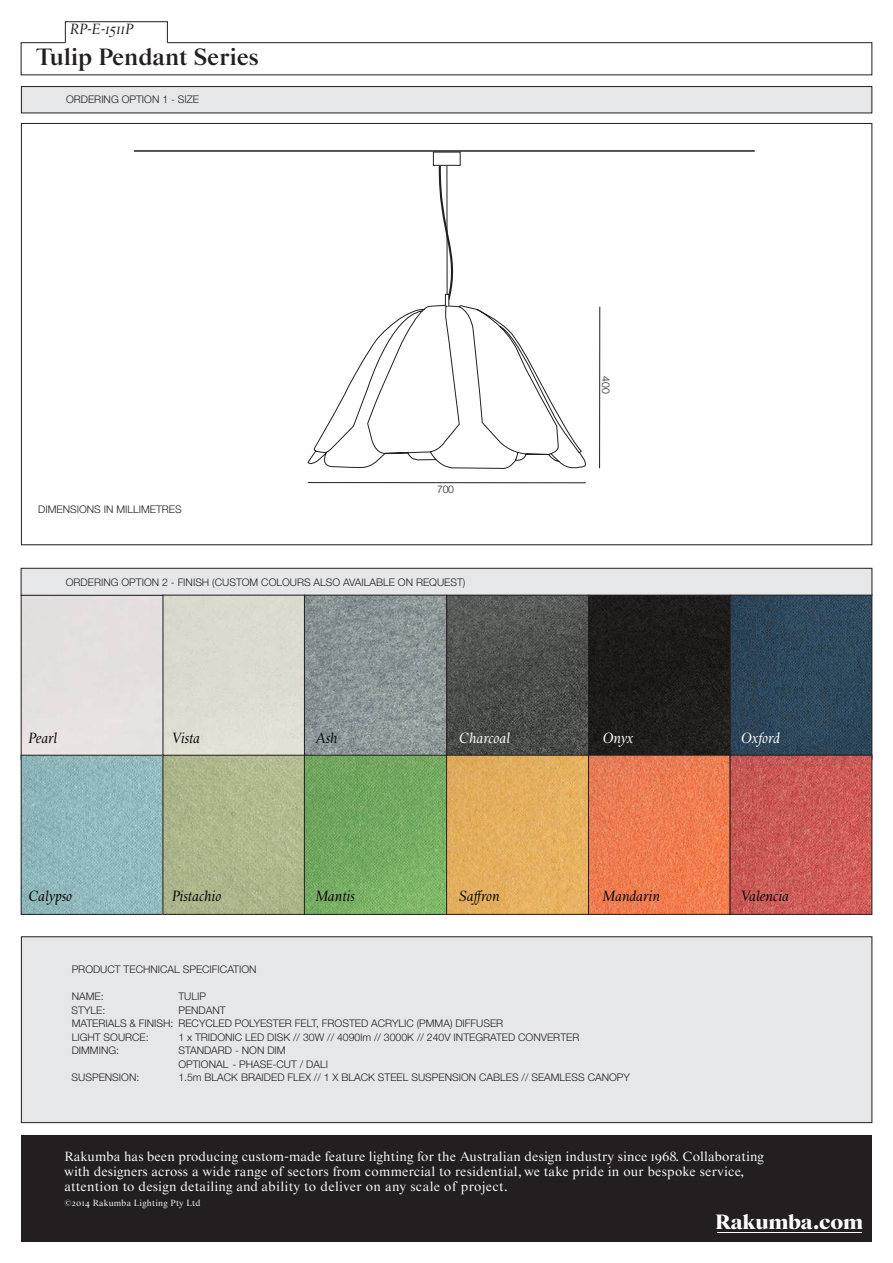
<style>
.page{position:relative;width:893px;height:1263px;background:#fff}
.page>*{position:absolute;margin:0;border:0;box-sizing:border-box;transform-origin:0 0}
.t1{font:700 24px "Starling";color:#231f20}
.t2{font:900 21px "Starling";color:#fff}
.t3{font:italic 15px "Starling";color:#040503}
.t4{font:italic 15px "Starling";color:#fff}
.t5{font:italic 15px "Starling";color:#231f20}
.t6{font:13.5px/15px "Starling";letter-spacing:.01em;color:#fff}
.t7{font:300 10.5px "Helvetica Neue";color:#231f20}
.t8{font:9px "Starling";letter-spacing:.03em;color:#fff}
</style>
<div class="page">
<div style="left:65px;top:22px;width:103px;height:21px;border:1px solid #231f20"></div>
<div style="left:66px;top:23px;width:100px;height:15px;background:#fff"></div>
<svg style="left:21px;top:42px;width:851px;height:33px"></svg>
<div style="left:21px;top:1136px;width:851px;height:106px;background:#231f20"></div>
<hr style="left:717px;top:1232px;width:145px;height:1px;background:#fff">
<div style="left:21px;top:937px;width:851px;height:185px;background:#e6e7e9"></div>
<div style="left:21px;top:936px;width:851px;height:187px;border:1px solid #231f20"></div>
<div style="left:21px;top:87px;width:851px;height:26px;background:#e6e7e9"></div>
<div style="left:21px;top:86px;width:851px;height:27px;border:1px solid #231f20"></div>
<div style="left:21px;top:568px;width:851px;height:27px;background:#e6e7e9"></div>
<div style="left:21px;top:568px;width:851px;height:28px;border:1px solid #231f20"></div>
<hr style="left:134px;top:150px;width:621px;height:2px;background:#231f20">
<svg style="left:307px;top:165px;width:279px;height:304px"></svg>
<svg style="left:438px;top:166px;width:22px;height:141px"></svg>
<div style="left:433px;top:152px;width:28px;height:14px;border:1px solid #231f20"></div>
<hr style="left:308px;top:482px;width:278px;height:1px;background:#231f20">
<hr style="left:599px;top:307px;width:1px;height:161px;background:#231f20">
<img style="left:23px;top:597px;width:847px;height:158px">
<div style="left:21px;top:595px;width:142px;height:165px;border:1px solid #231f20"></div>
<div style="left:446px;top:595px;width:143px;height:164px;border:1px solid #231f20"></div>
<div style="left:304px;top:595px;width:143px;height:164px;border:1px solid #231f20"></div>
<div style="left:588px;top:595px;width:142px;height:164px;border:1px solid #231f20"></div>
<div style="left:730px;top:595px;width:142px;height:164px;border:1px solid #231f20"></div>
<img style="left:23px;top:757px;width:847px;height:155px">
<div style="left:21px;top:755px;width:142px;height:159px;border:1px solid #231f20"></div>
<div style="left:304px;top:755px;width:143px;height:159px;border:1px solid #231f20"></div>
<div style="left:446px;top:755px;width:143px;height:159px;border:1px solid #231f20"></div>
<div style="left:588px;top:755px;width:142px;height:159px;border:1px solid #231f20"></div>
<div style="left:730px;top:755px;width:142px;height:159px;border:1px solid #231f20"></div>
<p class="t5" style="left:70px;top:21px;width:65px">RP-E-1511P</p>
<p class="t1" style="left:36px;top:43px;width:224px">Tulip Pendant Series</p>
<p class="t7" style="left:66px;top:91px;width:135px">ORDERING OPTION 1 - SIZE</p>
<p class="t7" style="left:38px;top:501px;width:145px">DIMENSIONS IN MILLIMETRES</p>
<p class="t7" style="left:437px;top:480px;width:18px">700</p>
<p class="t7" style="left:66px;top:573px;width:401px">ORDERING OPTION 2 - FINISH (CUSTOM COLOURS ALSO AVAILABLE ON REQUEST)</p>
<p class="t7" style="left:614px;top:376px;width:19px;rotate:90deg">400</p>
<p class="t3" style="left:28px;top:729px;width:31px">Pearl</p>
<p class="t3" style="left:172px;top:729px;width:30px">Vista</p>
<p class="t3" style="left:315px;top:729px;width:24px">Ash</p>
<p class="t4" style="left:459px;top:729px;width:53px">Charcoal</p>
<p class="t4" style="left:603px;top:729px;width:32px">Onyx</p>
<p class="t4" style="left:741px;top:729px;width:41px">Oxford</p>
<p class="t3" style="left:28px;top:887px;width:45px">Calypso</p>
<p class="t3" style="left:172px;top:887px;width:51px">Pistachio</p>
<p class="t3" style="left:315px;top:887px;width:41px">Mantis</p>
<p class="t3" style="left:459px;top:887px;width:42px">Saffron</p>
<p class="t3" style="left:603px;top:887px;width:59px">Mandarin</p>
<p class="t3" style="left:741px;top:887px;width:50px">Valencia</p>
<p class="t7" style="left:72px;top:961px;width:186px">PRODUCT TECHNICAL SPECIFICATION</p>
<p class="t7" style="left:72px;top:988px;width:33px">NAME:</p>
<p class="t7" style="left:178px;top:988px;width:29px">TULIP</p>
<p class="t7" style="left:72px;top:1001px;width:35px">STYLE:</p>
<p class="t7" style="left:178px;top:1001px;width:49px">PENDANT</p>
<p class="t7" style="left:72px;top:1015px;width:433px">MATERIALS &amp; FINISH: RECYCLED POLYESTER FELT, FROSTED ACRYLIC (PMMA) DIFFUSER</p>
<p class="t7" style="left:72px;top:1028px;width:79px">LIGHT SOURCE:</p>
<p class="t7" style="left:178px;top:1028px;width:403px">1 x TRIDONIC LED DISK // 30W // 4090lm // 3000K // 240V INTEGRATED CONVERTER</p>
<p class="t7" style="left:72px;top:1042px;width:49px">DIMMING:</p>
<p class="t7" style="left:178px;top:1042px;width:109px">STANDARD - NON DIM</p>
<p class="t7" style="left:178px;top:1055px;width:151px">OPTIONAL - PHASE-CUT / DALI</p>
<p class="t7" style="left:72px;top:1069px;width:69px">SUSPENSION:</p>
<p class="t7" style="left:178px;top:1069px;width:453px">1.5m BLACK BRAIDED FLEX // 1 X BLACK STEEL SUSPENSION CABLES // SEAMLESS CANOPY</p>
<p class="t6" style="left:64px;top:1150px;width:701px">Rakumba has been producing custom-made feature lighting for the Australian design industry since 1968. Collaborating with designers across a wide range of sectors from commercial to residential, we take pride in our bespoke service, attention to design detailing and ability to deliver on any scale of project.</p>
<p class="t8" style="left:65px;top:1198px;width:137px">©2014 Rakumba Lighting Pty Ltd</p>
<p class="t2" style="left:715px;top:1209px;width:150px">Rakumba.com</p>
</div>
